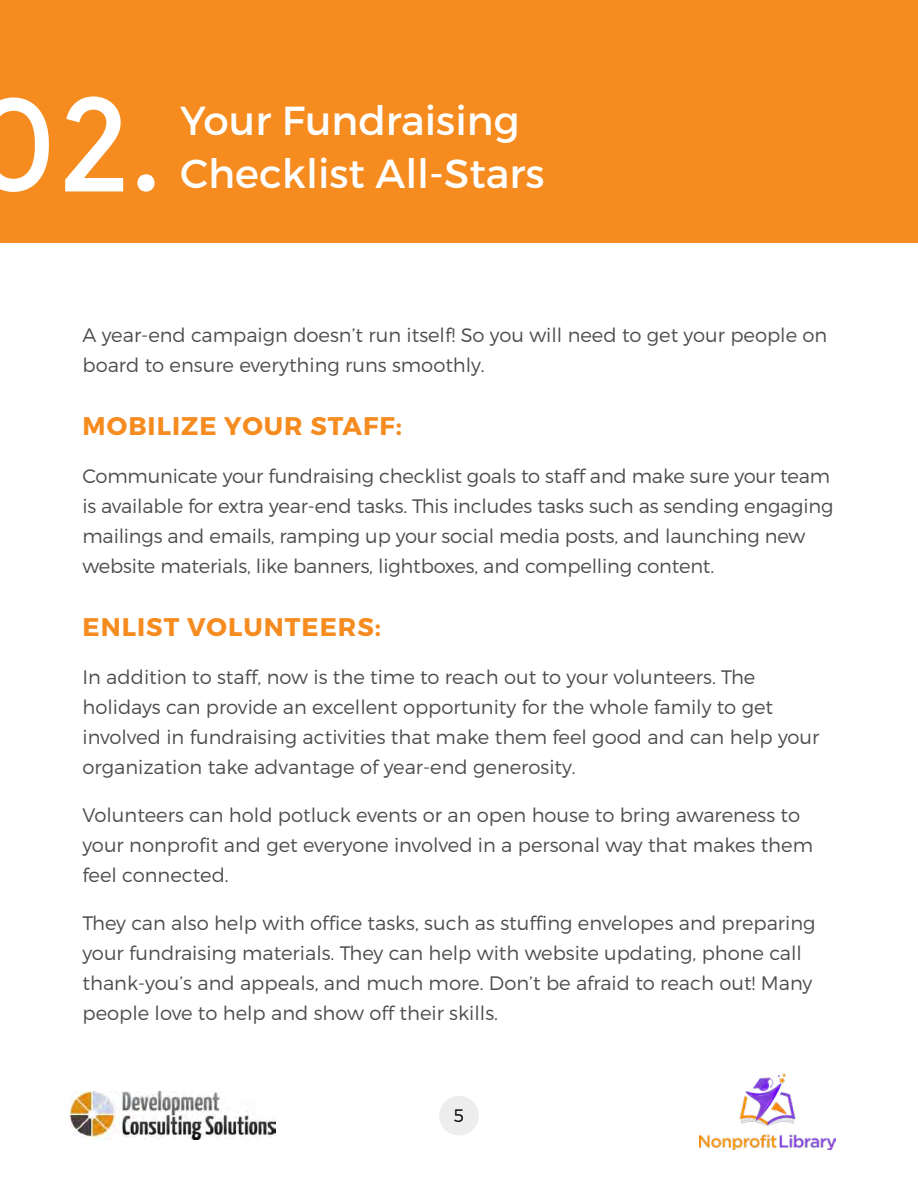
<style>
.page{position:relative;width:918px;height:1188px;background:#fff}
.page>*{position:absolute;margin:0;border:0;box-sizing:border-box;transform-origin:0 0}
.t1{font:500 146.7px "Affogato";color:#fff}
.t2{font:40.5px "Montserrat";color:#fff}
.t3{font:700 25.5px "Montserrat";letter-spacing:.04em;color:#f68b1f}
.t4{font:300 19.5px/30px "Montserrat";color:#4d4d4f}
.t5{font:300 18px "Montserrat";color:#000}
</style>
<div class="page">
<img style="left:71px;top:1092px;width:204px;height:48px">
<img style="left:700px;top:1073px;width:135px;height:77px">
<div style="left:439px;top:1096px;width:40px;height:40px;background:#ededee;border-radius:50%"></div>
<div style="left:0;top:0;width:918px;height:242px;background:#f68b1f"></div>
<h1 class="t1" style="left:-30px;top:51px;width:194px">02.</h1>
<h2 class="t2" style="left:180px;top:96px;width:341px">Your Fundraising</h2>
<h2 class="t2" style="left:180px;top:148px;width:366px">Checklist All-Stars</h2>
<p class="t4" style="left:82px;top:320px;width:746px">A year-end campaign doesn’t run itself! So you will need to get your people on board to ensure everything runs smoothly.</p>
<h3 class="t3" style="left:83px;top:410px;width:321px">MOBILIZE YOUR STAFF:</h3>
<p class="t4" style="left:82px;top:461px;width:752px">Communicate your fundraising checklist goals to staff and make sure your team is available for extra year-end tasks. This includes tasks such as sending engaging mailings and emails, ramping up your social media posts, and launching new website materials, like banners, lightboxes, and compelling content.</p>
<h3 class="t3" style="left:83px;top:611px;width:300px">ENLIST VOLUNTEERS:</h3>
<p class="t4" style="left:82px;top:662px;width:738px">In addition to staff, now is the time to reach out to your volunteers. The holidays can provide an excellent opportunity for the whole family to get involved in fundraising activities that make them feel good and can help your organization take advantage of year-end generosity.</p>
<p class="t4" style="left:82px;top:800px;width:732px">Volunteers can hold potluck events or an open house to bring awareness to your nonprofit and get everyone involved in a personal way that makes them feel connected.</p>
<p class="t4" style="left:82px;top:908px;width:735px">They can also help with office tasks, such as stuffing envelopes and preparing your fundraising materials. They can help with website updating, phone call thank-you’s and appeals, and much more. Don’t be afraid to reach out! Many people love to help and show off their skills.</p>
<p class="t5" style="left:454px;top:1105px;width:12px">5</p>
</div>
